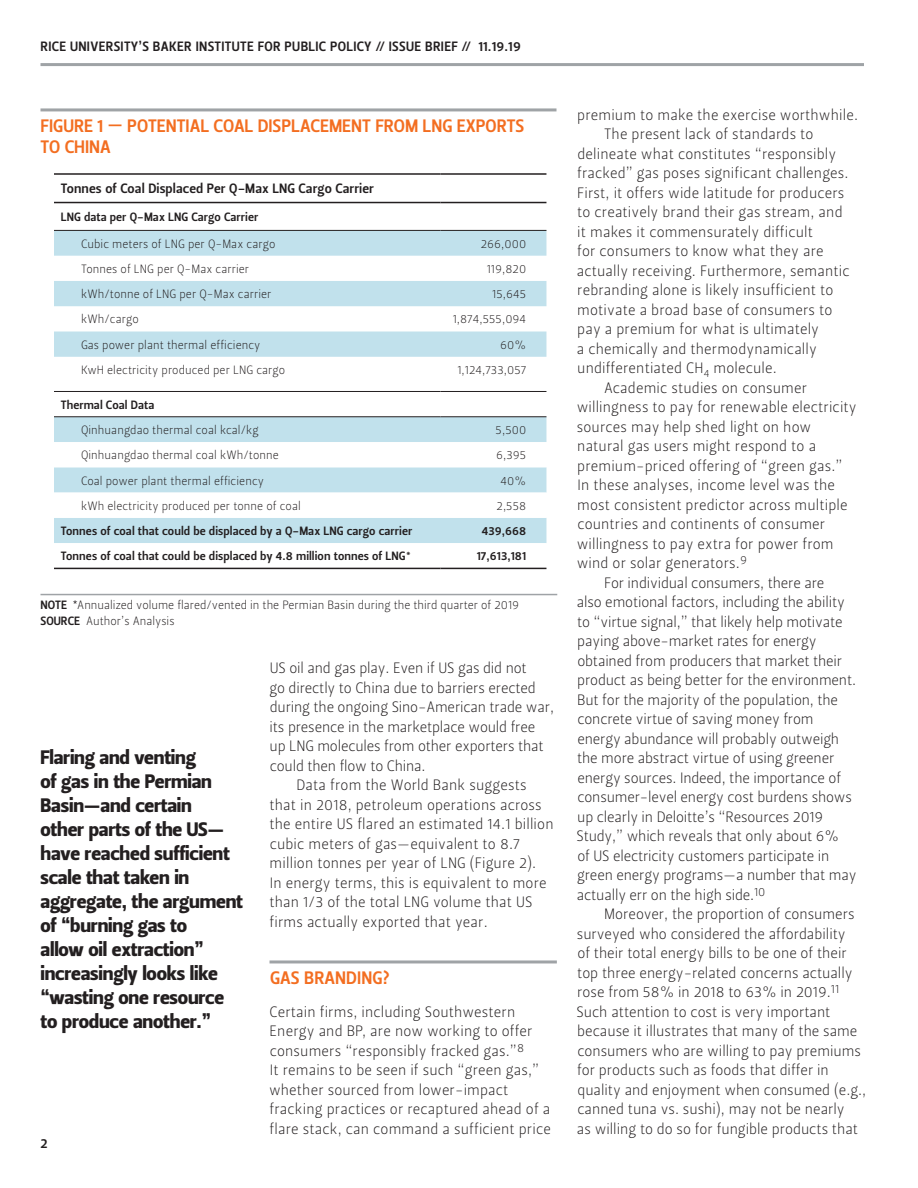
<style>
.page{position:relative;width:918px;height:1188px;background:#fff}
.page>*{position:absolute;margin:0;border:0;box-sizing:border-box;transform-origin:0 0}
.Paragraph_Style_2{font:19.5px/24px "Leitura Sans Grot 4";letter-spacing:-.01em;color:#231f20}
.section_head{font:18px/21px "Leitura Sans Grot 3";color:#f36e21}
.section_heading{font:18px "Leitura Sans Grot 3";letter-spacing:.005em;color:#f36e21}
.body_text{font:15px/19.5px "Leitura Sans Grot 1";letter-spacing:.01em;color:#231f20}
.body_text-2{font:15px/19.5px "Leitura Sans Grot 1";letter-spacing:-.01em;color:#231f20}
.Body_text___Hanging{font:13.5px "Leitura Sans Grot 3";letter-spacing:.025em;color:#231f20}
.Body_text___Hanging-2{font:13.5px "Leitura Sans Grot 3";letter-spacing:.005em;color:#231f20}
.Body_text___Hanging-3{font:12px/16.5px "Leitura Sans Grot 1";letter-spacing:.005em;color:#231f20}
.Body_text___Hanging-4{font:12px "Leitura Sans Grot 3";letter-spacing:.005em;color:#231f20}
.s1{font-family:"Leitura Sans Grot 3"}
.s2{font-family:"Helvetica Neue"}
</style>
<div class="page">
<hr style="left:40px;top:63px;width:824px;height:3px;background:#9fa3a6">
<hr style="left:270px;top:960px;width:287px;height:3px;background:#9fa3a6">
<hr style="left:40px;top:108px;width:516px;height:3px;background:#9fa3a6">
<svg style="left:54px;top:231px;width:492px;height:126px"></svg>
<div style="left:54px;top:281px;width:492px;height:25px;background:#c1e1ec"></div>
<svg style="left:54px;top:416px;width:492px;height:152px"></svg>
<hr style="left:54px;top:202px;width:387px;height:1px;background:#231f20">
<hr style="left:441px;top:202px;width:105px;height:1px;background:#231f20">
<hr style="left:54px;top:173px;width:387px;height:2px;background:#231f20">
<hr style="left:441px;top:173px;width:105px;height:2px;background:#231f20">
<hr style="left:54px;top:568px;width:387px;height:1px;background:#231f20">
<hr style="left:441px;top:568px;width:105px;height:1px;background:#231f20">
<hr style="left:54px;top:230px;width:387px;height:1px;background:#231f20">
<hr style="left:441px;top:230px;width:105px;height:1px;background:#231f20">
<hr style="left:54px;top:391px;width:387px;height:1px;background:#231f20">
<hr style="left:441px;top:391px;width:105px;height:1px;background:#231f20">
<hr style="left:54px;top:417px;width:387px;height:1px;background:#231f20">
<hr style="left:441px;top:417px;width:105px;height:1px;background:#231f20">
<hr style="left:40px;top:594px;width:517px;height:1px;background:#9fa3a6">
<p class="Body_text___Hanging" style="left:41px;top:39px;width:482px">RICE UNIVERSITY’S BAKER INSTITUTE FOR PUBLIC POLICY // ISSUE BRIEF // 11.19.19</p>
<p class="section_head" style="left:41px;top:115px;width:485px">FIGURE 1 — POTENTIAL COAL DISPLACEMENT FROM LNG EXPORTS<br>TO CHINA</p>
<p class="Body_text___Hanging-2" style="left:61px;top:181px;width:315px">Tonnes of Coal Displaced Per Q-Max LNG Cargo Carrier</p>
<p class="Body_text___Hanging-4" style="left:61px;top:210px;width:199px">LNG data per Q-Max LNG Cargo Carrier</p>
<p class="Body_text___Hanging-3" style="left:81px;top:235px;width:196px">Cubic meters of LNG per Q-Max cargo</p>
<p class="Body_text___Hanging-3" style="left:481px;top:235px;width:47px">266,000</p>
<p class="Body_text___Hanging-3" style="left:81px;top:261px;width:170px">Tonnes of LNG per Q-Max carrier</p>
<p class="Body_text___Hanging-3" style="left:487px;top:261px;width:41px">119,820</p>
<p class="Body_text___Hanging-3" style="left:81px;top:286px;width:192px">kWh/tonne of LNG per Q-Max carrier</p>
<p class="Body_text___Hanging-3" style="left:492px;top:286px;width:35px">15,645</p>
<p class="Body_text___Hanging-3" style="left:81px;top:311px;width:59px">kWh/cargo</p>
<p class="Body_text___Hanging-3" style="left:453px;top:311px;width:75px">1,874,555,094</p>
<p class="Body_text___Hanging-3" style="left:81px;top:337px;width:181px">Gas power plant thermal efficiency</p>
<p class="Body_text___Hanging-3" style="left:500px;top:337px;width:28px">60%</p>
<p class="Body_text___Hanging-3" style="left:81px;top:362px;width:206px">KwH electricity produced per LNG cargo</p>
<p class="Body_text___Hanging-3" style="left:457px;top:362px;width:70px">1,124,733,057</p>
<p class="Body_text___Hanging-4" style="left:61px;top:398px;width:95px">Thermal Coal Data</p>
<p class="Body_text___Hanging-3" style="left:81px;top:422px;width:179px">Qinhuangdao thermal coal kcal/kg</p>
<p class="Body_text___Hanging-3" style="left:496px;top:422px;width:32px">5,500</p>
<p class="Body_text___Hanging-3" style="left:81px;top:447px;width:199px">Qinhuangdao thermal coal kWh/tonne</p>
<p class="Body_text___Hanging-3" style="left:496px;top:447px;width:32px">6,395</p>
<p class="Body_text___Hanging-3" style="left:81px;top:472px;width:185px">Coal power plant thermal efficiency</p>
<p class="Body_text___Hanging-3" style="left:501px;top:472px;width:27px">40%</p>
<p class="Body_text___Hanging-3" style="left:81px;top:498px;width:221px">kWh electricity produced per tonne of coal</p>
<p class="Body_text___Hanging-3" style="left:497px;top:498px;width:31px">2,558</p>
<p class="Body_text___Hanging-4" style="left:61px;top:524px;width:353px">Tonnes of coal that could be displaced by a Q-Max LNG cargo carrier</p>
<p class="Body_text___Hanging-4" style="left:482px;top:524px;width:46px">439,668</p>
<p class="Body_text___Hanging-4" style="left:61px;top:549px;width:352px">Tonnes of coal that could be displaced by 4.8 million tonnes of LNG*</p>
<p class="Body_text___Hanging-4" style="left:477px;top:549px;width:51px">17,613,181</p>
<p class="Body_text___Hanging-3" style="left:40px;top:597px;width:480px"><span class="s1">NOTE</span> <span class="s2">*</span>Annualized volume flared/vented in the Permian Basin during the third quarter of 2019<br><span class="s1">SOURCE</span> Author’s Analysis</p>
<p class="Paragraph_Style_2" style="left:40px;top:746px;width:204px">Flaring and venting<br>of gas in the Permian<br>Basin—and certain<br>other parts of the US— have reached sufficient scale that taken in aggregate, the argument of “burning gas to<br>allow oil extraction” increasingly looks like “wasting one resource to produce another.”</p>
<p class="Body_text___Hanging" style="left:40px;top:1135px;width:9px">2</p>
<p class="body_text-2" style="left:270px;top:659px;width:286px">US oil and gas play. Even if US gas did not<br>go directly to China due to barriers erected during the ongoing Sino-American trade war, its presence in the marketplace would free up LNG molecules from other exporters that could then flow to China.</p>
<p class="body_text" style="left:270px;top:776px;width:286px;text-indent:27px">Data from the World Bank suggests that in 2018, petroleum operations across the entire US flared an estimated 14.1 billion cubic meters of gas—equivalent to 8.7 million tonnes per year of LNG (Figure 2).<br>In energy terms, this is equivalent to more than 1/3 of the total LNG volume that US firms actually exported that year.</p>
<p class="section_heading" style="left:270px;top:967px;width:122px">GAS BRANDING?</p>
<p class="body_text" style="left:269px;top:1002px;width:283px">Certain firms, including Southwestern Energy and BP, are now working to offer consumers “responsibly fracked gas.”<sup>8<br></sup>It remains to be seen if such “green gas,” whether sourced from lower-impact fracking practices or recaptured ahead of a flare stack, can command a sufficient price</p>
<p class="body_text" style="left:577px;top:105px;width:282px">premium to make the exercise worthwhile.</p>
<p class="body_text" style="left:577px;top:124px;width:274px;text-indent:27px">The present lack of standards to delineate what constitutes “responsibly fracked” gas poses significant challenges.<br>First, it offers wide latitude for producers to creatively brand their gas stream, and it makes it commensurately difficult<br>for consumers to know what they are actually receiving. Furthermore, semantic rebranding alone is likely insufficient to motivate a broad base of consumers to pay a premium for what is ultimately<br>a chemically and thermodynamically undifferentiated CH<sub>4</sub> molecule.</p>
<p class="body_text" style="left:577px;top:378px;width:282px;text-indent:27px">Academic studies on consumer willingness to pay for renewable electricity sources may help shed light on how natural gas users might respond to a premium-priced offering of “green gas.” In these analyses, income level was the most consistent predictor across multiple countries and continents of consumer willingness to pay extra for power from wind or solar generators.<sup>9</sup></p>
<p class="body_text-2" style="left:576px;top:573px;width:282px;text-indent:28px">For individual consumers, there are<br>also emotional factors, including the ability to “virtue signal,” that likely help motivate paying above-market rates for energy obtained from producers that market their product as being better for the environment.<br>But for the majority of the population, the concrete virtue of saving money from energy abundance will probably outweigh the more abstract virtue of using greener energy sources. Indeed, the importance of consumer-level energy cost burdens shows up clearly in Deloitte’s “Resources 2019<br>Study,” which reveals that only about 6%<br>of US electricity customers participate in green energy programs—a number that may actually err on the high side.<sup>10</sup></p>
<p class="body_text" style="left:576px;top:904px;width:291px;text-indent:28px">Moreover, the proportion of consumers surveyed who considered the affordability<br>of their total energy bills to be one of their top three energy-related concerns actually rose from 58% in 2018 to 63% in 2019.<sup>11<br></sup>Such attention to cost is very important because it illustrates that many of the same consumers who are willing to pay premiums for products such as foods that differ in quality and enjoyment when consumed (e.g., canned tuna vs. sushi), may not be nearly<br>as willing to do so for fungible products that</p>
</div>
